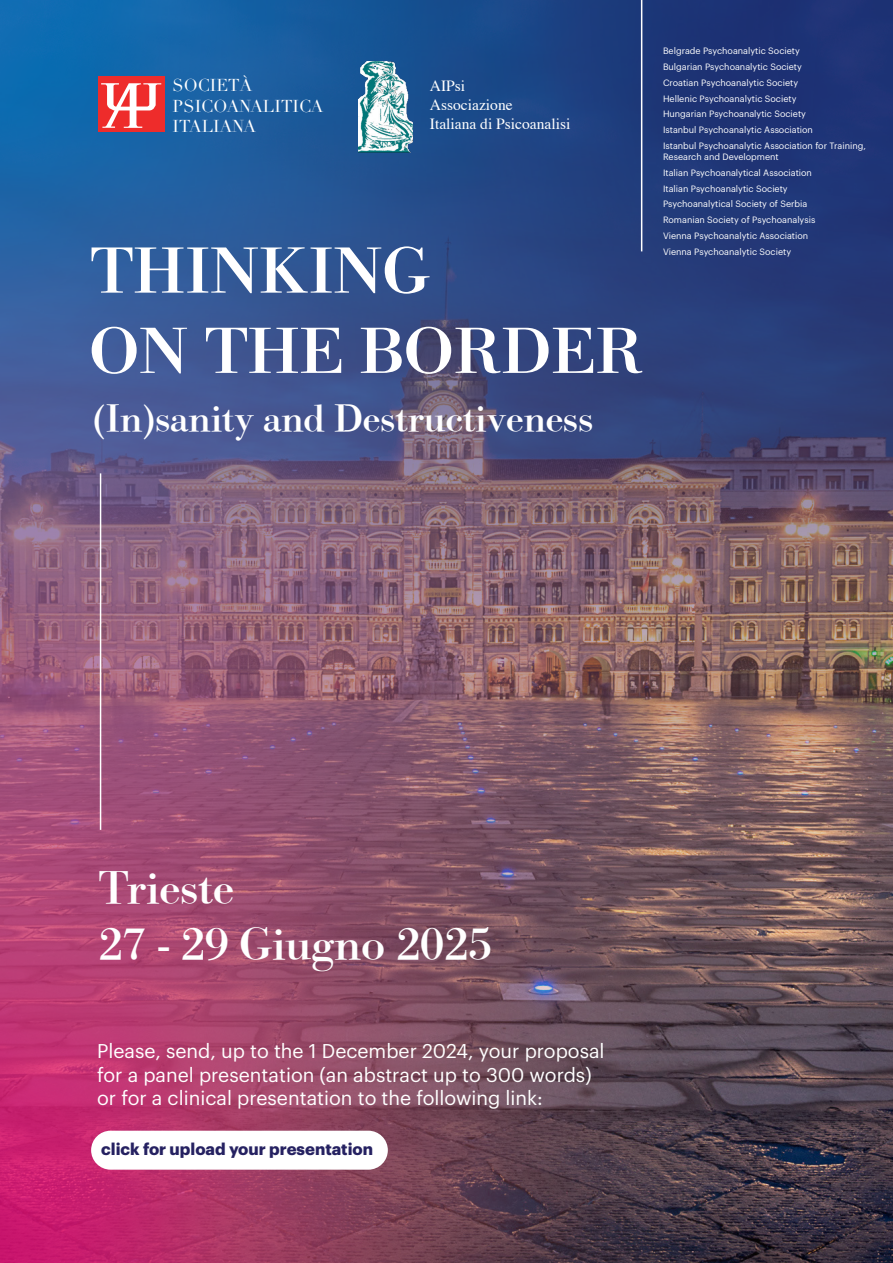
<style>
.page{position:relative;width:893px;height:1263px;background:#fff}
.page>*{position:absolute;margin:0;border:0;box-sizing:border-box;transform-origin:0 0}
.t1{font:700 66.9px/80.2px "Bodoni Classico";color:#fff}
.t2{font:700 46.35px/55.7px "Bodoni Classico";color:#fff}
.t3{font:700 38.85px "Bodoni Classico";color:#fff}
.t4{font:19.5px/23.4px "Graphik";color:#fff}
.t5{font:16.8px/20.2px "Didot";color:#fff}
.t6{font:700 16.5px "Graphik";color:#252161}
.t7{font:15.6px/18.6px "Times";color:#fff}
.t8{font:9px/15.8px "Graphik";color:#fff}
</style>
<div class="page">
<img style="left:0;top:0;width:893px;height:1263px">
<div style="left:98px;top:76px;width:66px;height:56px;background:#ee2c2b"></div>
<svg style="left:101px;top:83px;width:60px;height:45px"></svg>
<hr style="left:100px;top:473px;width:1px;height:357px;background:#fff">
<img style="left:358px;top:61px;width:55px;height:92px">
<div style="left:91px;top:1131px;width:297px;height:39px;background:#fff;border-radius:19px"></div>
<hr style="left:641px;top:0;width:1px;height:251px;background:#fff">
<h3 class="t5" style="left:173px;top:76px;width:152px">SOCIETÀ<br>PSICOANALITICA<br>ITALIANA</h3>
<h3 class="t7" style="left:430px;top:76px;width:142px">AIPsi<br>Associazione<br>Italiana di Psicoanalisi</h3>
<h1 class="t1" style="left:90px;top:230px;width:555px">THINKING<br>ON THE BORDER</h1>
<h3 class="t3" style="left:93px;top:395px;width:502px">(In)sanity and Destructiveness</h3>
<p class="t8" style="left:663px;top:42px;width:204px">Belgrade Psychoanalytic Society<br>Bulgarian Psychoanalytic Society<br>Croatian Psychoanalytic Society<br>Hellenic Psychoanalytic Society<br>Hungarian Psychoanalytic Society<br>Istanbul Psychoanalytic Association<br>Istanbul Psychoanalytic Association for Training,</p>
<p class="t8" style="left:663px;top:148px;width:154px">Research and Development<br>Italian Psychoanalytical Association Italian Psychoanalytic Society Psychoanalytical Society of Serbia Romanian Society of Psychoanalysis Vienna Psychoanalytic Association Vienna Psychoanalytic Society</p>
<h2 class="t2" style="left:99px;top:860px;width:395px">Trieste<br>27 - 29 Giugno 2025</h2>
<h3 class="t4" style="left:97px;top:1038px;width:509px">Please, send, up to the 1 December 2024, your proposal for a panel presentation (an abstract up to 300 words) or for a clinical presentation to the following link:</h3>
<h3 class="t6" style="left:101px;top:1137px;width:273px">click for upload your presentation</h3>
</div>
